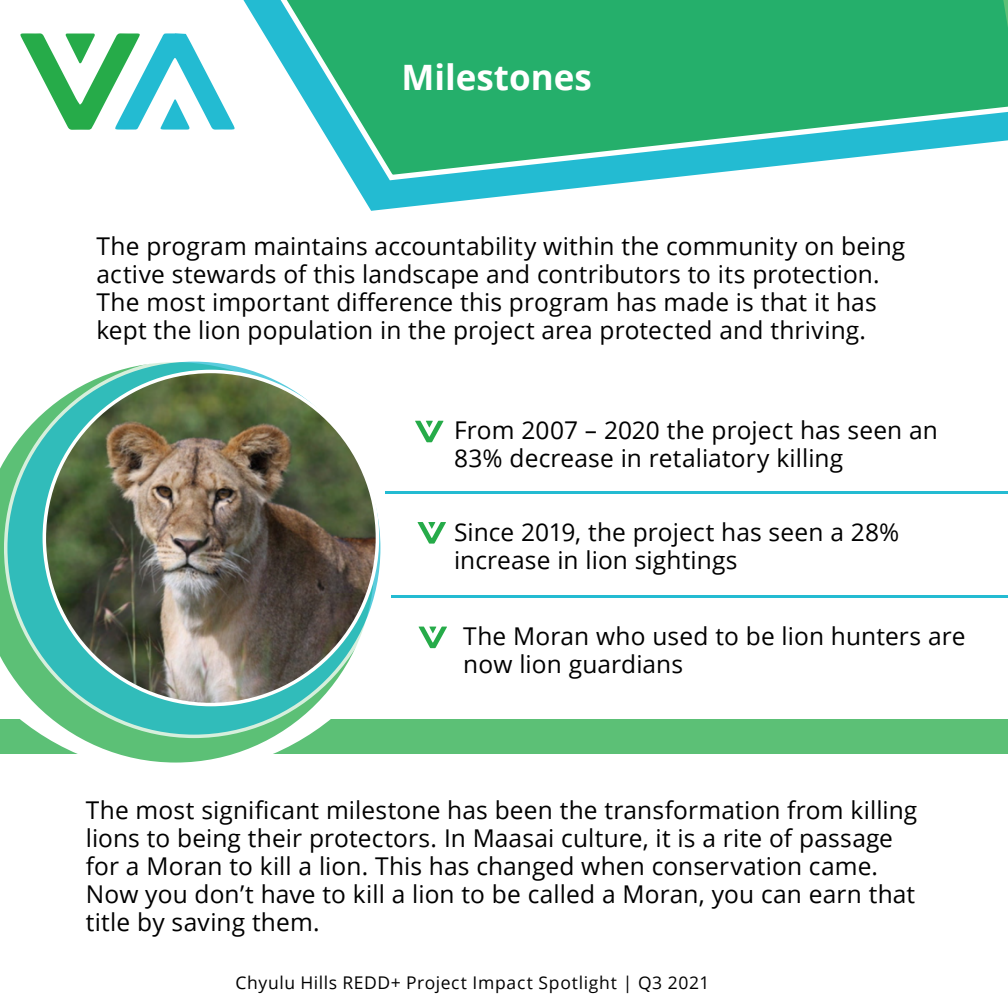
<style>
.page{position:relative;width:1008px;height:1008px;background:#fff}
.page>*{position:absolute;margin:0;border:0;box-sizing:border-box;transform-origin:0 0}
.t1{font:700 35px "Open Sans";color:#fff}
.t2{font:24.5px/28px "Open Sans";letter-spacing:.005em;color:#000}
.t3{font:17.5px "Open Sans";letter-spacing:.035em;color:#000}
</style>
<div class="page">
<svg style="left:243px;top:0;width:379px;height:211px"></svg>
<svg style="left:251px;top:0;width:757px;height:183px"></svg>
<div style="left:0;top:720px;width:1008px;height:34px;background:#5cc076"></div>
<svg style="left:0;top:363px;width:374px;height:400px"></svg>
<svg style="left:6px;top:360px;width:376px;height:376px;fill:#31bcba"></svg>
<img style="left:44px;top:371px;width:333px;height:334px;border-radius:167px">
<svg style="left:20px;top:33px;width:215px;height:97px"></svg>
<hr style="left:386px;top:491px;width:622px;height:3px;background:#23bbd2">
<svg style="left:415px;top:421px;width:29px;height:21px"></svg>
<svg style="left:418px;top:522px;width:28px;height:22px"></svg>
<svg style="left:419px;top:627px;width:28px;height:21px"></svg>
<hr style="left:392px;top:595px;width:616px;height:3px;background:#23bbd2">
<p class="t1" style="left:402px;top:53px;width:192px">Milestones</p>
<p class="t2" style="left:97px;top:232px;width:810px">The program maintains accountability within the community on being active stewards of this landscape and contributors to its protection.<br>The most important difference this program has made is that it has kept the lion population in the project area protected and thriving.</p>
<p class="t2" style="left:454px;top:416px;width:485px">From 2007 – 2020 the project has seen an<br>83% decrease in retaliatory killing</p>
<p class="t2" style="left:454px;top:518px;width:447px">Since 2019, the project has seen a 28% increase in lion sightings</p>
<p class="t2" style="left:463px;top:622px;width:504px">The Moran who used to be lion hunters are now lion guardians</p>
<p class="t2" style="left:86px;top:795px;width:833px">The most significant milestone has been the transformation from killing lions to being their protectors. In Maasai culture, it is a rite of passage for a Moran to kill a lion. This has changed when conservation came.<br>Now you don’t have to kill a lion to be called a Moran, you can earn that title by saving them.</p>
<p class="t3" style="left:236px;top:971px;width:475px">Chyulu Hills REDD+ Project Impact Spotlight | Q3 2021</p>
</div>
